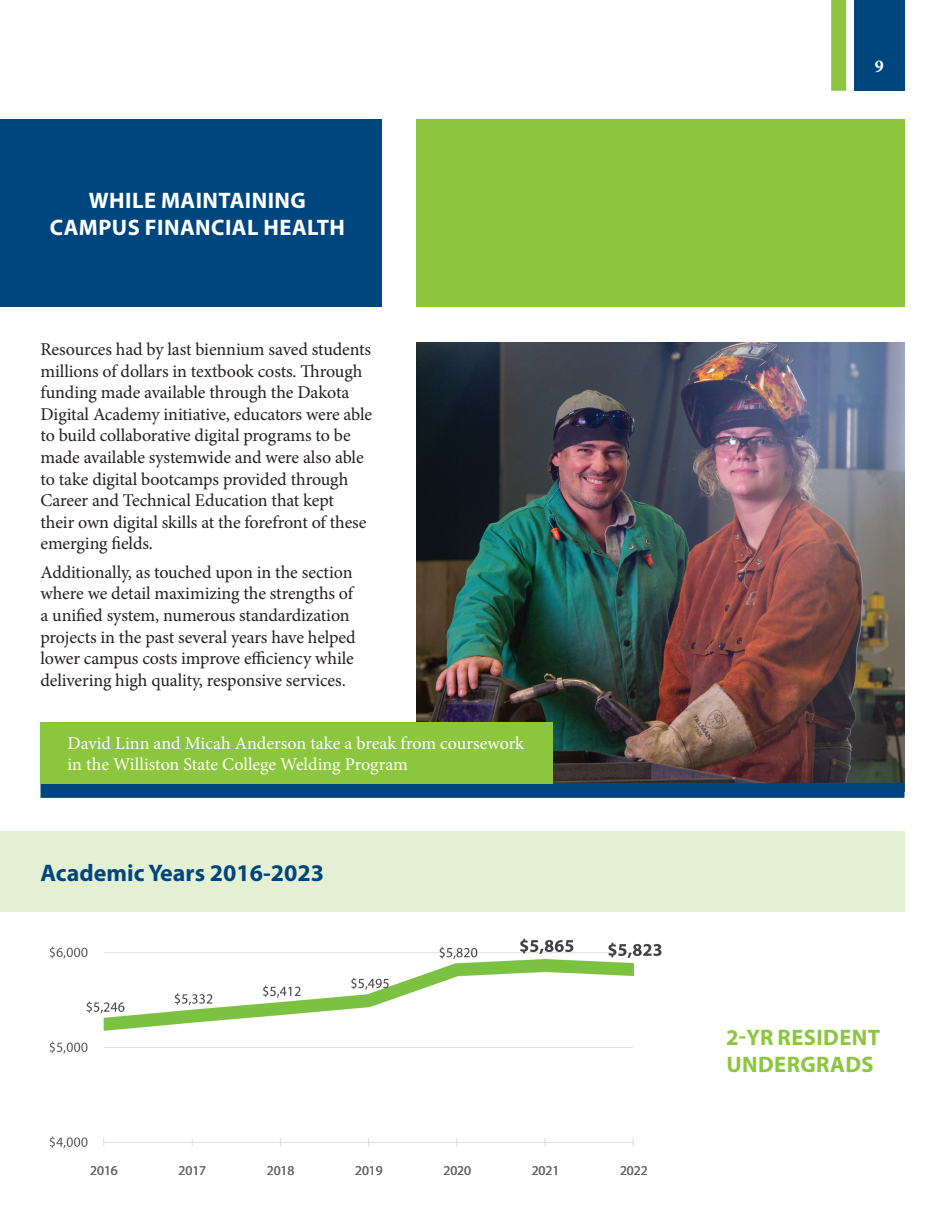
<style>
.page{position:relative;width:945px;height:1215px;background:#fff}
.page>*{position:absolute;margin:0;border:0;box-sizing:border-box;transform-origin:0 0}
.t1{font:700 24px "Myriad Pro";color:#00467e}
.t2{font:700 22.5px "Myriad Pro";letter-spacing:.02em;color:#fff}
.t3{font:700 22.5px "Myriad Pro";letter-spacing:.02em;color:#8bc63e}
.t4{font:18px/21.6px "Minion Pro";letter-spacing:-.005em;color:#231f20}
.t5{font:18px/21.6px "Minion Pro";color:#fff}
.t6{font:700 18px "Minion Pro";color:#fff}
.t7{font:13.5px "Myriad Pro";color:#696969}
</style>
<div class="page">
<div style="left:831px;top:0;width:15px;height:91px;background:#8bc63e"></div>
<div style="left:854px;top:0;width:50px;height:91px;background:#00467e"></div>
<div style="left:0;top:119px;width:381px;height:188px;background:#00467e"></div>
<div style="left:416px;top:119px;width:488px;height:188px;background:#8bc63e"></div>
<div style="left:0;top:831px;width:904px;height:81px;background:#e4f0d4"></div>
<img style="left:49px;top:938px;width:613px;height:211px">
<img style="left:416px;top:342px;width:488px;height:441px">
<div style="left:40px;top:783px;width:864px;height:15px;background:#00467e"></div>
<div style="left:40px;top:722px;width:514px;height:62px;background:#8bc63e"></div>
<p class="t2" style="left:89px;top:186px;width:219px">WHILE MAINTAINING</p>
<p class="t2" style="left:50px;top:213px;width:297px">CAMPUS FINANCIAL HEALTH</p>
<p class="t4" style="left:40px;top:339px;width:333px">Resources had by last biennium saved students millions of dollars in textbook costs. Through funding made available through the Dakota Digital Academy initiative, educators were able to build collaborative digital programs to be made available systemwide and were also able to take digital bootcamps provided through Career and Technical Education that kept their own digital skills at the forefront of these emerging fields.</p>
<p class="t4" style="left:40px;top:561px;width:317px">Additionally, as touched upon in the section where we detail maximizing the strengths of a unified system, numerous standardization projects in the past several years have helped lower campus costs improve efficiency while delivering high quality, responsive services.</p>
<p class="t5" style="left:68px;top:732px;width:458px">David Linn and Micah Anderson take a break from coursework in the Williston State College Welding Program</p>
<p class="t1" style="left:40px;top:857px;width:285px">Academic Years 2016-2023</p>
<p class="t7" style="left:90px;top:1162px;width:29px">2016</p>
<p class="t7" style="left:178px;top:1162px;width:29px">2017</p>
<p class="t7" style="left:267px;top:1162px;width:29px">2018</p>
<p class="t7" style="left:355px;top:1162px;width:29px">2019</p>
<p class="t7" style="left:443px;top:1162px;width:29px">2020</p>
<p class="t7" style="left:532px;top:1162px;width:29px">2021</p>
<p class="t7" style="left:620px;top:1162px;width:29px">2022</p>
<p class="t6" style="left:875px;top:54px;width:10px">9</p>
<p class="t3" style="left:726px;top:1023px;width:156px">2-YR RESIDENT</p>
<p class="t3" style="left:726px;top:1050px;width:149px">UNDERGRADS</p>
</div>
